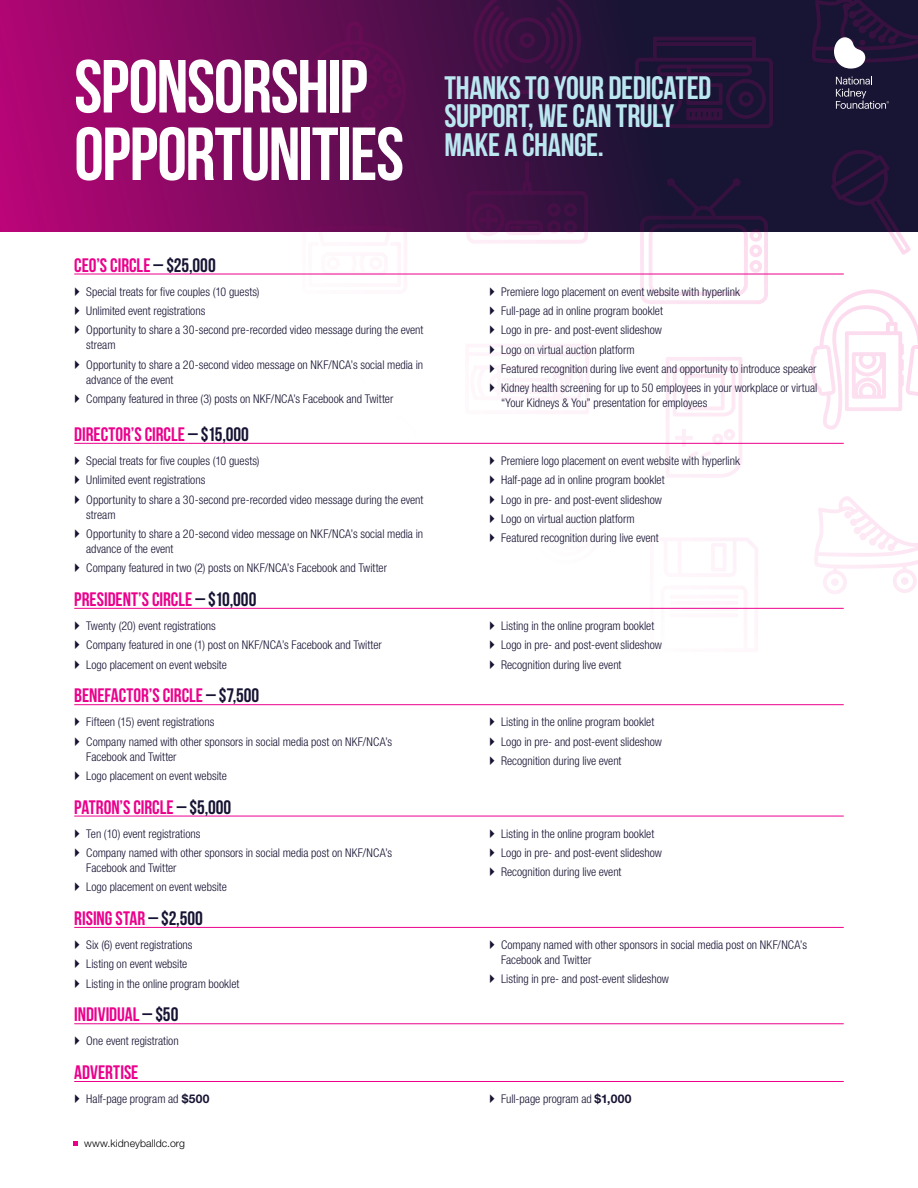
<style>
.page{position:relative;width:918px;height:1188px;background:#fff}
.page>*{position:absolute;margin:0;border:0;box-sizing:border-box;transform-origin:0 0}
.H1_White{font:700 75px/67.5px "Bebas Neue";letter-spacing:-.02em;color:#fff}
.t1{font:700 32.55px/29px "Bebas Neue";letter-spacing:-.01em;color:#bae7f0}
.Sponsorship_Levels{font:700 19.5px "Bebas Neue";color:#eb008c}
.t2{font:300 condensed 12px/15px "Helvetica Neue LT Std";color:#171433}
.t3{font:300 10.5px "Helvetica Neue LT Std";letter-spacing:.01em;color:#000}
.s1{color:#171433}
.s2{font-weight:700;font-stretch:normal}
</style>
<div class="page">
<svg style="left:74px;top:1142px;width:4px;height:4px"></svg>
<svg style="left:0;top:0;width:918px;height:231px;background:#600d51"></svg>
<svg style="left:303px;top:22px;width:103px;height:122px;background:#610d52"></svg>
<svg style="left:466px;top:161px;width:122px;height:83px;background:#5a315d"></svg>
<svg style="left:635px;top:37px;width:138px;height:91px;background:#241238"></svg>
<svg style="left:302px;top:226px;width:105px;height:48px"></svg>
<svg style="left:640px;top:178px;width:128px;height:126px"></svg>
<svg style="left:830px;top:148px;width:81px;height:107px"></svg>
<svg style="left:282px;top:442px;width:145px;height:1px"></svg>
<svg style="left:666px;top:357px;width:76px;height:121px"></svg>
<svg style="left:810px;top:289px;width:108px;height:141px"></svg>
<svg style="left:305px;top:607px;width:99px;height:1px"></svg>
<svg style="left:473px;top:0;width:108px;height:94px;background:#391041"></svg>
<svg style="left:650px;top:538px;width:108px;height:84px"></svg>
<svg style="left:814px;top:496px;width:104px;height:98px"></svg>
<div style="left:831px;top:578px;width:8px;height:8px;background:#fdedf6;border-radius:50%"></div>
<div style="left:901px;top:577px;width:8px;height:8px;background:#fde9f4;border-radius:50%"></div>
<hr style="left:74px;top:274px;width:770px;height:1px;background:#eb008c">
<hr style="left:74px;top:443px;width:770px;height:1px;background:#eb008c">
<hr style="left:74px;top:608px;width:770px;height:1px;background:#eb008c">
<hr style="left:74px;top:704px;width:770px;height:1px;background:#eb008c">
<hr style="left:74px;top:816px;width:770px;height:1px;background:#eb008c">
<hr style="left:74px;top:927px;width:770px;height:1px;background:#eb008c">
<hr style="left:74px;top:1024px;width:770px;height:1px;background:#eb008c">
<hr style="left:74px;top:1081px;width:770px;height:1px;background:#eb008c">
<svg style="left:810px;top:0;width:108px;height:69px;background:#352849"></svg>
<svg style="left:836px;top:76px;width:53px;height:33px;background:#3d3a54"></svg>
<svg style="left:480px;top:344px;width:109px;height:70px"></svg>
<p class="H1_White" style="left:74px;top:52px;width:331px">SPONSORSHIP<br>OPPORTUNITIES</p>
<h3 class="t1" style="left:445px;top:73px;width:268px">THANKS TO YOUR DEDICATED<br>SUPPORT, WE CAN TRULY<br>MAKE A CHANGE.</h3>
<p class="Sponsorship_Levels" style="left:74px;top:254px;width:143px">CEO’S CIRCLE <span class="s1">– $25,000</span></p>
<p class="t2" style="left:86px;top:284px;width:175px">Special treats for five couples (10 guests)</p>
<p class="t2" style="left:86px;top:303px;width:121px">Unlimited event registrations</p>
<p class="t2" style="left:86px;top:322px;width:339px">Opportunity to share a 30-second pre-recorded video message during the event stream</p>
<p class="t2" style="left:86px;top:357px;width:338px">Opportunity to share a 20-second video message on NKF/NCA’s social media in advance of the event</p>
<p class="t2" style="left:86px;top:391px;width:309px">Company featured in three (3) posts on NKF/NCA’s Facebook and Twitter</p>
<p class="Sponsorship_Levels" style="left:74px;top:424px;width:176px">DIRECTOR’S CIRCLE <span class="s1">– $15,000</span></p>
<p class="t2" style="left:86px;top:453px;width:175px">Special treats for five couples (10 guests)</p>
<p class="t2" style="left:86px;top:472px;width:121px">Unlimited event registrations</p>
<p class="t2" style="left:86px;top:492px;width:339px">Opportunity to share a 30-second pre-recorded video message during the event stream</p>
<p class="t2" style="left:86px;top:526px;width:338px">Opportunity to share a 20-second video message on NKF/NCA’s social media in advance of the event</p>
<p class="t2" style="left:86px;top:560px;width:302px">Company featured in two (2) posts on NKF/NCA’s Facebook and Twitter</p>
<p class="Sponsorship_Levels" style="left:74px;top:589px;width:184px">PRESIDENT’S CIRCLE <span class="s1">– $10,000</span></p>
<p class="t2" style="left:86px;top:618px;width:131px">Twenty (20) event registrations</p>
<p class="t2" style="left:86px;top:637px;width:297px">Company featured in one (1) post on NKF/NCA’s Facebook and Twitter</p>
<p class="t2" style="left:86px;top:657px;width:142px">Logo placement on event website</p>
<p class="Sponsorship_Levels" style="left:74px;top:685px;width:187px">BENEFACTOR’S CIRCLE <span class="s1">– $7,500</span></p>
<p class="t2" style="left:86px;top:715px;width:130px">Fifteen (15) event registrations</p>
<p class="t2" style="left:86px;top:734px;width:308px">Company named with other sponsors in social media post on NKF/NCA’s<br>Facebook and Twitter</p>
<p class="t2" style="left:86px;top:768px;width:142px">Logo placement on event website</p>
<p class="Sponsorship_Levels" style="left:74px;top:796px;width:159px">PATRON’S CIRCLE <span class="s1">– $5,000</span></p>
<p class="t2" style="left:86px;top:826px;width:116px">Ten (10) event registrations</p>
<p class="t2" style="left:86px;top:845px;width:308px">Company named with other sponsors in social media post on NKF/NCA’s<br>Facebook and Twitter</p>
<p class="t2" style="left:86px;top:880px;width:142px">Logo placement on event website</p>
<p class="Sponsorship_Levels" style="left:74px;top:908px;width:130px">RISING STAR <span class="s1">– $2,500</span></p>
<p class="t2" style="left:86px;top:937px;width:108px">Six (6) event registrations</p>
<p class="t2" style="left:86px;top:957px;width:103px">Listing on event website</p>
<p class="t2" style="left:86px;top:976px;width:155px">Listing in the online program booklet</p>
<p class="t2" style="left:501px;top:284px;width:240px">Premiere logo placement on event website with hyperlink</p>
<p class="t2" style="left:501px;top:303px;width:163px">Full-page ad in online program booklet</p>
<p class="t2" style="left:501px;top:322px;width:163px">Logo in pre- and post-event slideshow</p>
<p class="t2" style="left:501px;top:342px;width:135px">Logo on virtual auction platform</p>
<p class="t2" style="left:501px;top:361px;width:317px">Featured recognition during live event and opportunity to introduce speaker</p>
<p class="t2" style="left:501px;top:380px;width:318px">Kidney health screening for up to 50 employees in your workplace or virtual “Your Kidneys &amp; You” presentation for employees</p>
<p class="t2" style="left:501px;top:453px;width:240px">Premiere logo placement on event website with hyperlink</p>
<p class="t2" style="left:501px;top:472px;width:165px">Half-page ad in online program booklet</p>
<p class="t2" style="left:501px;top:492px;width:163px">Logo in pre- and post-event slideshow</p>
<p class="t2" style="left:501px;top:511px;width:135px">Logo on virtual auction platform</p>
<p class="t2" style="left:501px;top:530px;width:159px">Featured recognition during live event</p>
<p class="t2" style="left:501px;top:618px;width:155px">Listing in the online program booklet</p>
<p class="t2" style="left:501px;top:637px;width:163px">Logo in pre- and post-event slideshow</p>
<p class="t2" style="left:501px;top:657px;width:122px">Recognition during live event</p>
<p class="t2" style="left:501px;top:715px;width:155px">Listing in the online program booklet</p>
<p class="t2" style="left:501px;top:734px;width:163px">Logo in pre- and post-event slideshow</p>
<p class="t2" style="left:501px;top:753px;width:122px">Recognition during live event</p>
<p class="t2" style="left:501px;top:826px;width:155px">Listing in the online program booklet</p>
<p class="t2" style="left:501px;top:845px;width:163px">Logo in pre- and post-event slideshow</p>
<p class="t2" style="left:501px;top:865px;width:122px">Recognition during live event</p>
<p class="t2" style="left:501px;top:937px;width:308px">Company named with other sponsors in social media post on NKF/NCA’s<br>Facebook and Twitter</p>
<p class="t2" style="left:501px;top:972px;width:169px">Listing in pre- and post-event slideshow</p>
<p class="Sponsorship_Levels" style="left:74px;top:1004px;width:106px">INDIVIDUAL <span class="s1">– $50</span></p>
<p class="t2" style="left:86px;top:1034px;width:94px">One event registration</p>
<p class="Sponsorship_Levels" style="left:74px;top:1062px;width:66px">ADVERTISE</p>
<p class="t2" style="left:86px;top:1091px;width:125px">Half-page program ad <span class="s2">$500</span></p>
<p class="t2" style="left:501px;top:1091px;width:132px">Full-page program ad <span class="s2">$1,000</span></p>
<p class="t3" style="left:84px;top:1137px;width:103px">www.kidneyballdc.org</p>
</div>
